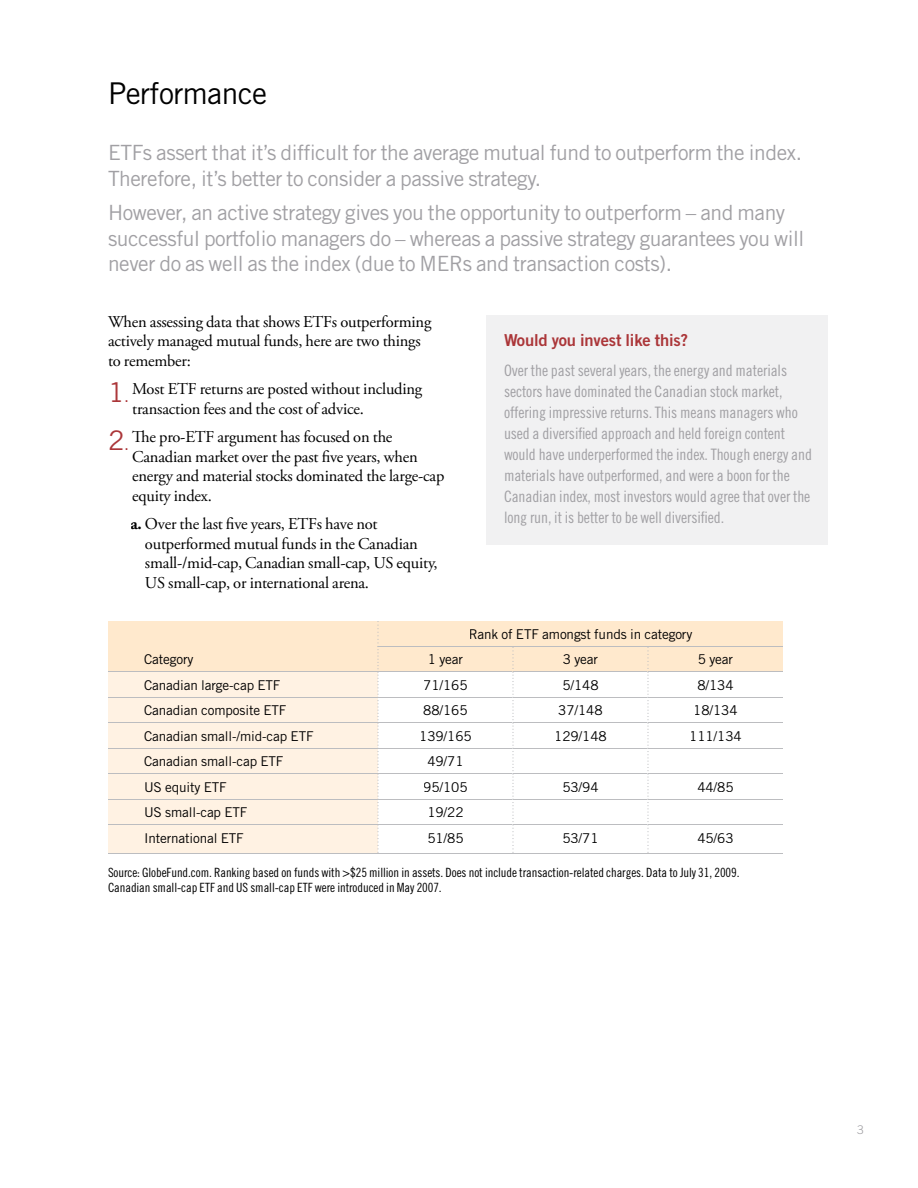
<style>
.page{position:relative;width:918px;height:1188px;background:#fff}
.page>*{position:absolute;margin:0;border:0;box-sizing:border-box;transform-origin:0 0}
.t1{font:30px "Trade Gothic";letter-spacing:-.02em;color:#000}
.t2{font:27px "Trade Gothic";color:#ab3639}
.t3{font:21px/25.5px "Trade Gothic";letter-spacing:-.02em;color:#a1a0a4}
.t4{font:16.5px/19.5px "Adobe Garamond Pro";letter-spacing:-.015em;color:#000}
.t5{font:16.5px "Trade Gothic Bold Two";letter-spacing:-.01em;color:#ab3639}
.t6{font:15.75px/21px "Trade Gothic Cond Eighteen";letter-spacing:-.005em;color:#a1a0a4}
.t7{font:13.5px "Trade Gothic";letter-spacing:-.01em;color:#000}
.t8{font:12.75px/15px "Trade Gothic Cond Eighteen";letter-spacing:-.005em;color:#000}
.t9{font:300 12px "Trade Gothic";color:#a1a0a4}
.s1{font-size:16.5px}
.s2{font-weight:700}
</style>
<div class="page">
<hr style="left:108px;top:853px;width:270px;height:1px;background:#bcbdc0">
<hr style="left:378px;top:853px;width:135px;height:1px;background:#bcbdc0">
<hr style="left:513px;top:853px;width:135px;height:1px;background:#bcbdc0">
<hr style="left:648px;top:853px;width:135px;height:1px;background:#bcbdc0">
<svg style="left:108px;top:621px;width:675px;height:232px"></svg>
<div style="left:470px;top:629px;width:222px;height:13px;background:#ffe9cd"></div>
<div style="left:145px;top:655px;width:48px;height:12px;background:#ffe9cd"></div>
<div style="left:430px;top:655px;width:33px;height:12px;background:#ffe9cd"></div>
<div style="left:563px;top:655px;width:35px;height:12px;background:#ffe9cd"></div>
<div style="left:699px;top:655px;width:34px;height:12px;background:#ffe9cd"></div>
<div style="left:145px;top:680px;width:135px;height:13px;background:#fff2e3"></div>
<div style="left:145px;top:706px;width:141px;height:12px;background:#fff2e3"></div>
<div style="left:145px;top:731px;width:168px;height:12px;background:#fff2e3"></div>
<div style="left:145px;top:756px;width:138px;height:13px;background:#fff2e3"></div>
<div style="left:145px;top:782px;width:81px;height:12px;background:#fff2e3"></div>
<div style="left:145px;top:807px;width:102px;height:13px;background:#fff2e3"></div>
<div style="left:146px;top:833px;width:97px;height:10px;background:#fff2e3"></div>
<div style="left:486px;top:315px;width:342px;height:229px;background:#f1f1f2"></div>
<h1 class="t1" style="left:108px;top:75px;width:161px">Performance</h1>
<p class="t3" style="left:108px;top:140px;width:696px">ETFs assert that it’s difficult for the average mutual fund to outperform the index.<br>Therefore, it’s better to consider a passive strategy.</p>
<p class="t3" style="left:108px;top:200px;width:698px">However, an active strategy gives you the opportunity to outperform – and many successful portfolio managers do – whereas a passive strategy guarantees you will never do as well as the index (due to MERs and transaction costs).</p>
<p class="t4" style="left:108px;top:313px;width:325px">When assessing data that shows ETFs outperforming actively managed mutual funds, here are two things to remember:</p>
<h2 class="t2" style="left:108px;top:376px;width:23px">1<span class="s1">.</span></h2>
<p class="t4" style="left:132px;top:380px;width:292px">Most ETF returns are posted without including transaction fees and the cost of advice.</p>
<h2 class="t2" style="left:108px;top:424px;width:23px">2<span class="s1">.</span></h2>
<p class="t4" style="left:132px;top:428px;width:314px;text-indent:17px">e pro-ETF argument has focused on the Canadian market over the past five years, when energy and material stocks dominated the large-cap equity index.</p>
<p class="t4" style="left:145px;top:515px;width:294px;text-indent:-14px"><span class="s2">a.</span> Over the last five years, ETFs have not outperformed mutual funds in the Canadian small-/mid-cap, Canadian small-cap, US equity, US small-cap, or international arena.</p>
<p class="t5" style="left:504px;top:330px;width:186px">Would you invest like this?</p>
<p class="t6" style="left:504px;top:360px;width:310px">Over the past several years, the energy and materials sectors have dominated the Canadian stock market, offering impressive returns. This means managers who used a diversified approach and held foreign content would have underperformed the index. Though energy and materials have outperformed, and were a boon for the Canadian index, most investors would agree that over the long run, it is better to be well diversified.</p>
<p class="t7" style="left:469px;top:626px;width:225px">Rank of ETF amongst funds in category</p>
<p class="t7" style="left:144px;top:651px;width:51px">Category</p>
<p class="t7" style="left:428px;top:651px;width:37px">1 year</p>
<p class="t7" style="left:563px;top:651px;width:37px">3 year</p>
<p class="t7" style="left:698px;top:651px;width:37px">5 year</p>
<p class="t7" style="left:144px;top:677px;width:138px">Canadian large-cap ETF</p>
<p class="t7" style="left:423px;top:677px;width:46px">71/165</p>
<p class="t7" style="left:562px;top:677px;width:38px">5/148</p>
<p class="t7" style="left:697px;top:677px;width:38px">8/134</p>
<p class="t7" style="left:144px;top:702px;width:144px">Canadian composite ETF</p>
<p class="t7" style="left:423px;top:702px;width:46px">88/165</p>
<p class="t7" style="left:558px;top:702px;width:46px">37/148</p>
<p class="t7" style="left:693px;top:702px;width:46px">18/134</p>
<p class="t7" style="left:144px;top:728px;width:171px">Canadian small-/mid-cap ETF</p>
<p class="t7" style="left:419px;top:728px;width:54px">139/165</p>
<p class="t7" style="left:554px;top:728px;width:54px">129/148</p>
<p class="t7" style="left:689px;top:728px;width:54px">111/134</p>
<p class="t7" style="left:144px;top:753px;width:141px">Canadian small-cap ETF</p>
<p class="t7" style="left:427px;top:753px;width:38px">49/71</p>
<p class="t7" style="left:144px;top:779px;width:84px">US equity ETF</p>
<p class="t7" style="left:423px;top:779px;width:46px">95/105</p>
<p class="t7" style="left:562px;top:779px;width:38px">53/94</p>
<p class="t7" style="left:697px;top:779px;width:38px">44/85</p>
<p class="t7" style="left:144px;top:804px;width:105px">US small-cap ETF</p>
<p class="t7" style="left:427px;top:804px;width:38px">19/22</p>
<p class="t7" style="left:144px;top:830px;width:101px">International ETF</p>
<p class="t7" style="left:427px;top:830px;width:38px">51/85</p>
<p class="t7" style="left:562px;top:830px;width:38px">53/71</p>
<p class="t7" style="left:697px;top:830px;width:38px">45/63</p>
<p class="t8" style="left:108px;top:865px;width:633px">Source: GlobeFund.com. Ranking based on funds with &gt;$25 million in assets. Does not include transaction-related charges. Data to July 31, 2009.<br>Canadian small-cap ETF and US small-cap ETF were introduced in May 2007.</p>
<p class="t9" style="left:857px;top:1123px;width:8px">3</p>
</div>
